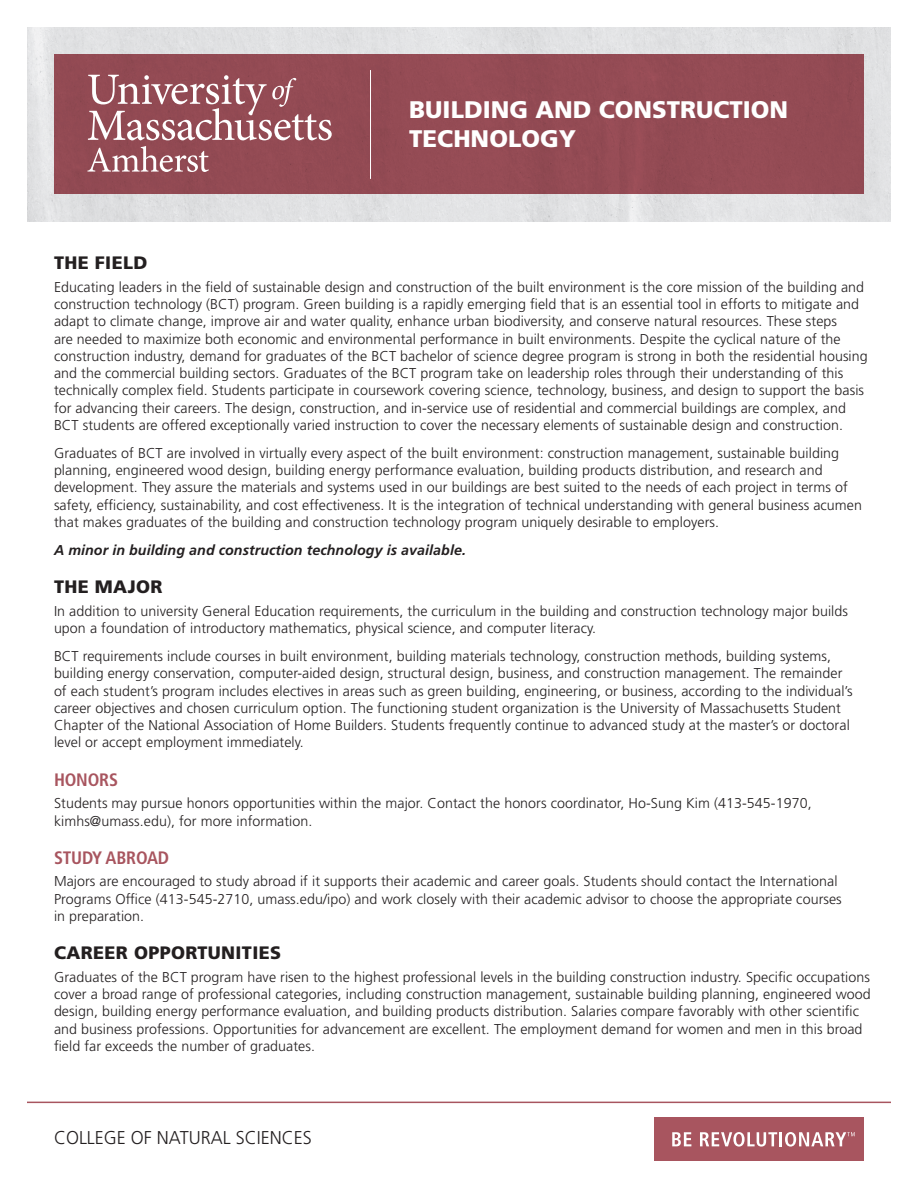
<style>
.page{position:relative;width:918px;height:1188px;background:#fff}
.page>*{position:absolute;margin:0;border:0;box-sizing:border-box;transform-origin:0 0}
.t1{font:900 24px/28.8px "Frutiger LT Std";color:#fff}
.t2{font:300 18.6px "Frutiger LT Std";color:#231f20}
.t3{font:900 18px "Frutiger LT Std";letter-spacing:.02em;color:#231f20}
.t4{font:700 condensed 18px "Frutiger";letter-spacing:-.01em;color:#a8555f}
.t5{font:300 14.25px/17.2px "Frutiger LT Std";letter-spacing:.005em;color:#231f20}
.t6{font:italic 700 14.25px "Frutiger LT Std";letter-spacing:.005em;color:#231f20}
</style>
<div class="page">
<div style="left:27px;top:27px;width:864px;height:195px;background:#e1e2e3"></div>
<div style="left:54px;top:54px;width:810px;height:140px;background:#944b54"></div>
<svg style="left:88px;top:75px;width:244px;height:65px"></svg>
<svg style="left:87px;top:146px;width:122px;height:26px"></svg>
<hr style="left:27px;top:1102px;width:864px;height:1px;background:#a8555f">
<hr style="left:370px;top:70px;width:1px;height:109px;background:#fff">
<div style="left:654px;top:1117px;width:210px;height:44px;background:#a8555f"></div>
<svg style="left:672px;top:1132px;width:19px;height:14px"></svg>
<svg style="left:700px;top:1132px;width:155px;height:15px"></svg>
<h1 class="t1" style="left:409px;top:95px;width:380px">BUILDING AND CONSTRUCTION<br>TECHNOLOGY</h1>
<p class="t3" style="left:54px;top:252px;width:95px">THE FIELD</p>
<p class="t5" style="left:54px;top:279px;width:815px">Educating leaders in the field of sustainable design and construction of the built environment is the core mission of the building and construction technology (BCT) program. Green building is a rapidly emerging field that is an essential tool in efforts to mitigate and adapt to climate change, improve air and water quality, enhance urban biodiversity, and conserve natural resources. These steps<br>are needed to maximize both economic and environmental performance in built environments. Despite the cyclical nature of the construction industry, demand for graduates of the BCT bachelor of science degree program is strong in both the residential housing and the commercial building sectors. Graduates of the BCT program take on leadership roles through their understanding of this technically complex field. Students participate in coursework covering science, technology, business, and design to support the basis for advancing their careers. The design, construction, and in-service use of residential and commercial buildings are complex, and BCT students are offered exceptionally varied instruction to cover the necessary elements of sustainable design and construction.</p>
<p class="t5" style="left:54px;top:445px;width:809px">Graduates of BCT are involved in virtually every aspect of the built environment: construction management, sustainable building planning, engineered wood design, building energy performance evaluation, building products distribution, and research and development. They assure the materials and systems used in our buildings are best suited to the needs of each project in terms of safety, efficiency, sustainability, and cost effectiveness. It is the integration of technical understanding with general business acumen that makes graduates of the building and construction technology program uniquely desirable to employers.</p>
<p class="t6" style="left:54px;top:542px;width:414px">A minor in building and construction technology is available.</p>
<p class="t3" style="left:54px;top:576px;width:110px">THE MAJOR</p>
<p class="t5" style="left:54px;top:603px;width:796px">In addition to university General Education requirements, the curriculum in the building and construction technology major builds upon a foundation of introductory mathematics, physical science, and computer literacy.</p>
<p class="t5" style="left:54px;top:648px;width:800px">BCT requirements include courses in built environment, building materials technology, construction methods, building systems, building energy conservation, computer-aided design, structural design, business, and construction management. The remainder of each student’s program includes electives in areas such as green building, engineering, or business, according to the individual’s career objectives and chosen curriculum option. The functioning student organization is the University of Massachusetts Student Chapter of the National Association of Home Builders. Students frequently continue to advanced study at the master’s or doctoral level or accept employment immediately.</p>
<p class="t4" style="left:54px;top:769px;width:66px">HONORS</p>
<p class="t5" style="left:54px;top:795px;width:759px">Students may pursue honors opportunities within the major. Contact the honors coordinator, Ho-Sung Kim (413-545-1970, kimhs@umass.edu), for more information.</p>
<p class="t4" style="left:54px;top:847px;width:117px">STUDY ABROAD</p>
<p class="t5" style="left:54px;top:873px;width:789px">Majors are encouraged to study abroad if it supports their academic and career goals. Students should contact the International<br>Programs Office (413-545-2710, umass.edu/ipo) and work closely with their academic advisor to choose the appropriate courses in preparation.</p>
<p class="t3" style="left:54px;top:942px;width:229px">CAREER OPPORTUNITIES</p>
<p class="t5" style="left:54px;top:969px;width:818px">Graduates of the BCT program have risen to the highest professional levels in the building construction industry. Specific occupations cover a broad range of professional categories, including construction management, sustainable building planning, engineered wood design, building energy performance evaluation, and building products distribution. Salaries compare favorably with other scientific and business professions. Opportunities for advancement are excellent. The employment demand for women and men in this broad field far exceeds the number of graduates.</p>
<h2 class="t2" style="left:54px;top:1127px;width:259px">COLLEGE OF NATURAL SCIENCES</h2>
</div>
